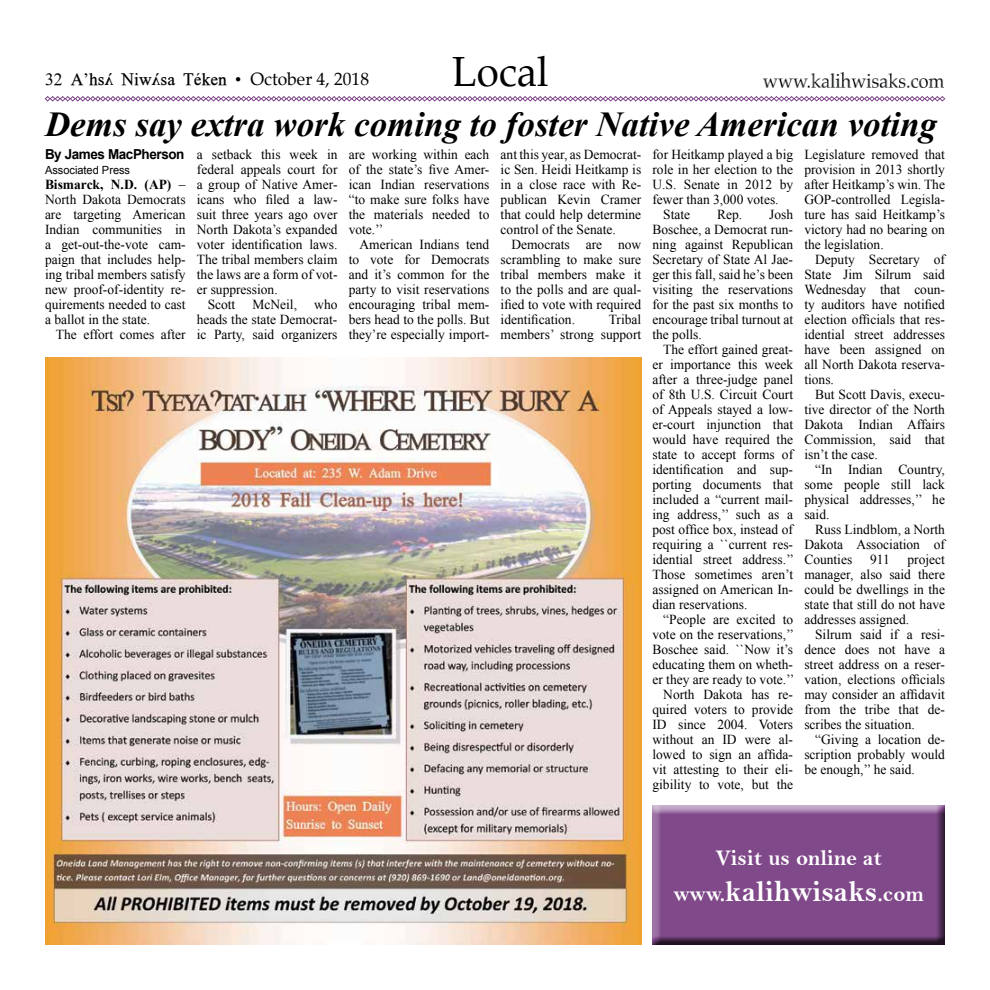
<style>
.page{position:relative;width:990px;height:990px;background:#fff}
.page>*{position:absolute;margin:0;border:0;box-sizing:border-box;transform-origin:0 0}
.t1{font:41.25px "Palatino";color:#000}
.t2{font:italic 700 35px "Times New Roman";color:#000}
.t3{font:30px "Bell MT Bold";color:#fff}
.t4{font:22.5px "Bell MT Bold";color:#fff}
.t5{font:17.5px "Oneida";color:#000}
.t6{font:17.5px "Palatino";color:#000}
.t7{font:13.75px/15px "Times New Roman";color:#000;text-align:justify}
.t8{font:700 13.75px "Arial";letter-spacing:-.03em;color:#000}
.t9{font:11.25px "Arial";color:#000}
.s1{font-weight:700}
.s2{font-size:22.5px}
</style>
<div class="page">
<svg style="left:45px;top:96px;width:900px;height:6px"></svg>
<img style="left:763px;top:73px;width:181px;height:14px">
<div style="left:651px;top:804px;width:300px;height:142px;background:#000;opacity:.75"></div>
<img style="left:45px;top:357px;width:596px;height:588px">
<p class="t5" style="left:45px;top:69px;width:198px">32 A’hs^ Niw^sa T#ken •</p>
<p class="t6" style="left:250px;top:64px;width:120px">October 4, 2018</p>
<h1 class="t1" style="left:452px;top:37px;width:98px">Local</h1>
<h2 class="t2" style="left:45px;top:100px;width:894px">Dems say extra work coming to foster Native American voting</h2>
<p class="t8" style="left:45px;top:145px;width:141px">By James MacPherson</p>
<p class="t9" style="left:45px;top:163px;width:87px">Associated Press</p>
<p class="t7" style="left:45px;top:177px;width:142px"><span class="s1">Bismarck, N.D. (AP)</span> – North Dakota Democrats are targeting American Indian communities in a get-out-the-vote cam&shy;paign that includes help&shy;ing tribal members satisfy new proof-of-identity re&shy;quirements needed to cast a ballot in the state.</p>
<p class="t7" style="left:56px;top:327px;width:131px">The effort comes after</p>
<p class="t7" style="left:197px;top:146px;width:142px">a setback this week in</p>
<p class="t7" style="left:197px;top:161px;width:142px">federal appeals court for</p>
<p class="t7" style="left:197px;top:176px;width:142px">a group of Native Amer-</p>
<p class="t7" style="left:197px;top:191px;width:142px">icans who filed a law-</p>
<p class="t7" style="left:197px;top:206px;width:142px">suit three years ago over</p>
<p class="t7" style="left:197px;top:221px;width:142px">North Dakota’s expanded</p>
<p class="t7" style="left:197px;top:236px;width:142px">voter identification laws.</p>
<p class="t7" style="left:197px;top:251px;width:142px">The tribal members claim</p>
<p class="t7" style="left:197px;top:266px;width:142px">the laws are a form of vot-</p>
<p class="t7" style="left:197px;top:281px;width:82px">er suppression.</p>
<p class="t7" style="left:208px;top:296px;width:29px">Scott</p>
<p class="t7" style="left:253px;top:296px;width:46px">McNeil,</p>
<p class="t7" style="left:197px;top:296px;width:142px;text-indent:117px">who heads the state Democrat&shy;ic Party, said organizers</p>
<p class="t7" style="left:349px;top:146px;width:142px">are working within each of the state’s five Amer&shy;ican Indian reservations “to make sure folks have the materials needed to vote.’’</p>
<p class="t7" style="left:349px;top:236px;width:142px;text-indent:11px">American Indians tend to vote for Democrats and it’s common for the party to visit reservations encouraging tribal mem&shy;bers head to the polls. But they’re especially import-</p>
<p class="t7" style="left:501px;top:146px;width:142px">ant this year, as Democrat&shy;ic Sen. Heidi Heitkamp is in a close race with Re&shy;publican Kevin Cramer that could help determine control of the Senate.</p>
<p class="t7" style="left:501px;top:236px;width:142px;text-indent:11px">Democrats are now scrambling to make sure tribal members make it to the polls and are qual&shy;ified to vote with required identification.</p>
<p class="t7" style="left:501px;top:311px;width:142px;text-align:right">Tribal<br>members’ strong support</p>
<p class="t7" style="left:653px;top:146px;width:142px">for Heitkamp played a big</p>
<p class="t7" style="left:653px;top:161px;width:142px">role in her election to the</p>
<p class="t7" style="left:653px;top:176px;width:142px">U.S. Senate in 2012 by</p>
<p class="t7" style="left:653px;top:191px;width:128px">fewer than 3,000 votes.</p>
<p class="t7" style="left:663px;top:206px;width:28px">State</p>
<p class="t7" style="left:717px;top:206px;width:27px">Rep.</p>
<p class="t7" style="left:652px;top:206px;width:142px;text-indent:117px">Josh Boschee, a Democrat run&shy;ning against Republican Secretary of State Al Jae&shy;ger this fall, said he’s been visiting the reservations for the past six months to encourage tribal turnout at the polls.</p>
<p class="t7" style="left:652px;top:341px;width:143px;text-indent:11px">The effort gained great&shy;er importance this week after a three-judge panel of 8th U.S. Circuit Court of Appeals stayed a low&shy;er-court injunction that would have required the state to accept forms of identification and sup&shy;porting documents that included a “current mail&shy;ing address,’’ such as a post office box, instead of requiring a ``current res&shy;idential street address.’’ Those sometimes aren’t assigned on American In&shy;dian reservations.</p>
<p class="t7" style="left:652px;top:611px;width:143px;text-align:right">“People are excited to vote on the reservations,’’<br>Boschee said. ``Now it’s educating them on wheth&shy;er they are ready to vote.’’<br>North Dakota has re&shy;quired voters to provide<br>ID since 2004. Voters without an ID were al&shy;lowed to sign an affida&shy;vit attesting to their eli&shy;gibility to vote, but the</p>
<p class="t7" style="left:804px;top:146px;width:142px">Legislature removed that provision in 2013 shortly after Heitkamp’s win. The GOP-controlled Legisla&shy;ture has said Heitkamp’s victory had no bearing on the legislation.</p>
<p class="t7" style="left:804px;top:251px;width:142px;text-indent:11px">Deputy Secretary of State Jim Silrum said Wednesday that coun&shy;ty auditors have notified election officials that res&shy;idential street addresses have been assigned on all North Dakota reserva&shy;tions.</p>
<p class="t7" style="left:804px;top:386px;width:142px;text-indent:11px">But Scott Davis, execu&shy;tive director of the North Dakota Indian Affairs Commission, said that isn’t the case.</p>
<p class="t7" style="left:804px;top:461px;width:142px;text-indent:11px">“In Indian Country, some people still lack physical addresses,’’ he said.</p>
<p class="t7" style="left:804px;top:521px;width:142px;text-indent:11px">Russ Lindblom, a North Dakota Association of Counties</p>
<p class="t7" style="left:804px;top:551px;width:142px;text-indent:103px">project manager, also said there could be dwellings in the state that still do not have addresses assigned.</p>
<p class="t7" style="left:804px;top:626px;width:142px;text-indent:11px">Silrum said if a resi&shy;dence does not have a street address on a reser&shy;vation, elections officials may consider an affidavit from the tribe that de&shy;scribes the situation.</p>
<p class="t7" style="left:804px;top:731px;width:142px;text-indent:11px">“Giving a location de&shy;scription probably would be enough,’’ he said.</p>
<p class="t7" style="left:870px;top:551px;width:21px">911</p>
<h3 class="t4" style="left:715px;top:844px;width:168px">Visit us online at</h3>
<h3 class="t3" style="left:673px;top:873px;width:252px"><span class="s2">www.</span>kalihwisaks<span class="s2">.com</span></h3>
</div>
